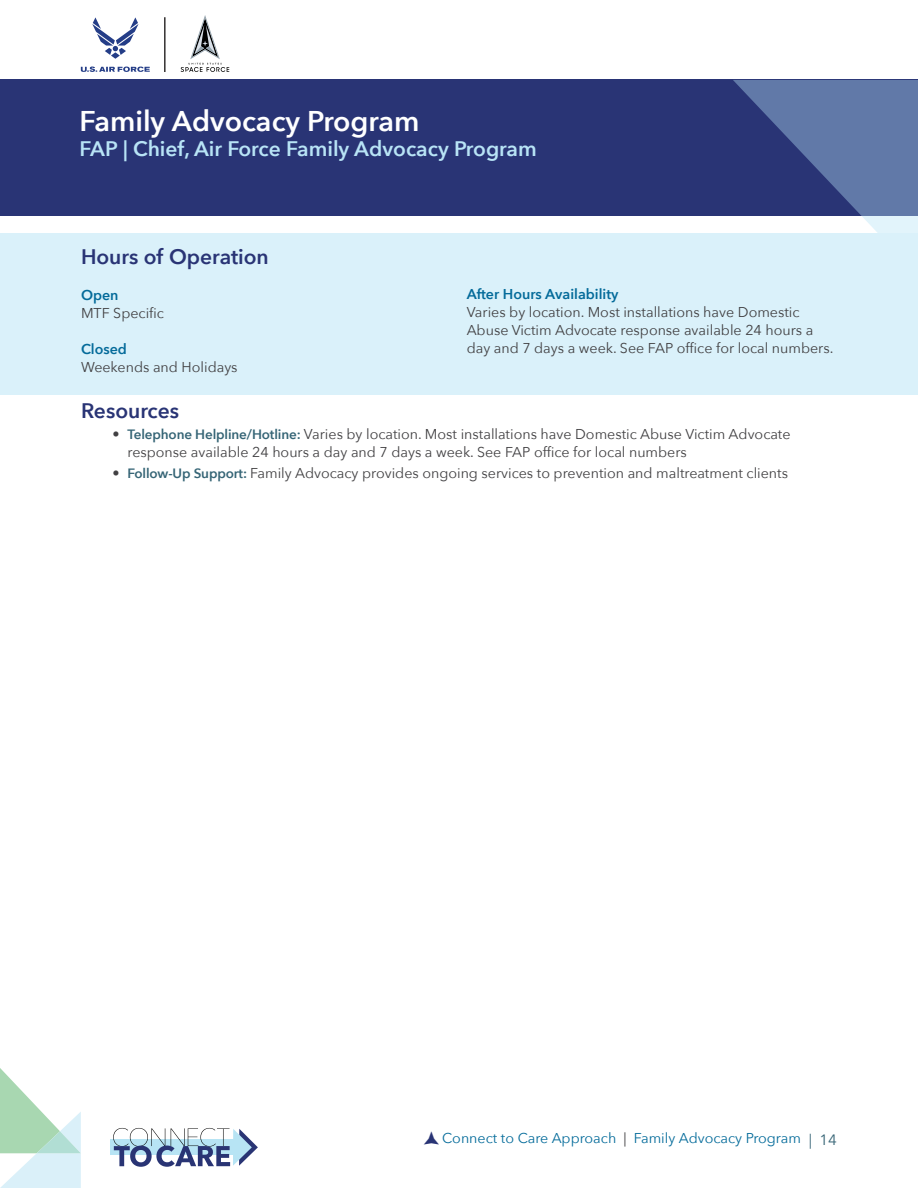
<style>
.page{position:relative;width:918px;height:1188px;background:#fff}
.page>*{position:absolute;margin:0;border:0;box-sizing:border-box;transform-origin:0 0}
.Table_Of_Contents_Na{font:600 28.5px "Avenir Next";color:#fff}
.t1{font:600 21px "Avenir Next";color:#b8e4f6}
.t2{font:600 21px "Avenir Next";color:#293475}
.t3{font:15px "Avenir Next";color:#376576}
.t4{font:14.25px/18px "Avenir Next";color:#414042}
.t5{font:14.25px "Avenir Next";color:#046b9a}
.t6{font:600 14.25px "Avenir Next";color:#046b9a}
.s1{font-weight:600;font-size:13.5px;color:#366576}
.s2{color:#414042}
</style>
<div class="page">
<div style="left:0;top:80px;width:918px;height:136px;background:#293475"></div>
<svg style="left:733px;top:80px;width:185px;height:154px"></svg>
<hr style="left:164px;top:17px;width:2px;height:55px;background:#333030">
<svg style="left:92px;top:17px;width:46px;height:42px"></svg>
<svg style="left:81px;top:66px;width:69px;height:6px"></svg>
<svg style="left:181px;top:15px;width:48px;height:57px"></svg>
<svg style="left:0;top:1068px;width:81px;height:120px"></svg>
<div style="left:110px;top:1139px;width:126px;height:16px;background:#b7e4f4"></div>
<svg style="left:113px;top:1128px;width:145px;height:39px"></svg>
<div style="left:0;top:234px;width:918px;height:161px;background:#daf1fa"></div>
<p class="Table_Of_Contents_Na" style="left:79px;top:97px;width:342px">Family Advocacy Program</p>
<p class="t1" style="left:79px;top:131px;width:459px">FAP | Chief, Air Force Family Advocacy Program</p>
<p class="t2" style="left:81px;top:238px;width:189px">Hours of Operation</p>
<p class="t6" style="left:81px;top:282px;width:39px">Open</p>
<p class="t4" style="left:81px;top:303px;width:85px">MTF Specific</p>
<p class="t6" style="left:81px;top:336px;width:47px">Closed</p>
<p class="t4" style="left:81px;top:357px;width:158px">Weekends and Holidays</p>
<p class="t2" style="left:81px;top:393px;width:100px">Resources</p>
<p class="t4" style="left:113px;top:425px;width:680px">• <span class="s1">Telephone Helpline/Hotline:</span> Varies by location. Most installations have Domestic Abuse Victim Advocate</p>
<p class="t4" style="left:127px;top:443px;width:561px">response available 24 hours a day and 7 days a week. See FAP office for local numbers</p>
<p class="t4" style="left:113px;top:464px;width:677px">• <span class="s1">Follow-Up Support:</span> Family Advocacy provides ongoing services to prevention and maltreatment clients</p>
<p class="t6" style="left:467px;top:282px;width:153px">After Hours Availability</p>
<p class="t4" style="left:467px;top:302px;width:368px">Varies by location. Most installations have Domestic<br>Abuse Victim Advocate response available 24 hours a day and 7 days a week. See FAP office for local numbers.</p>
<p class="t5" style="left:442px;top:1126px;width:360px">Connect to Care Approach <span class="s2">|</span> Family Advocacy Program</p>
<p class="t3" style="left:809px;top:1127px;width:30px">| 14</p>
</div>
